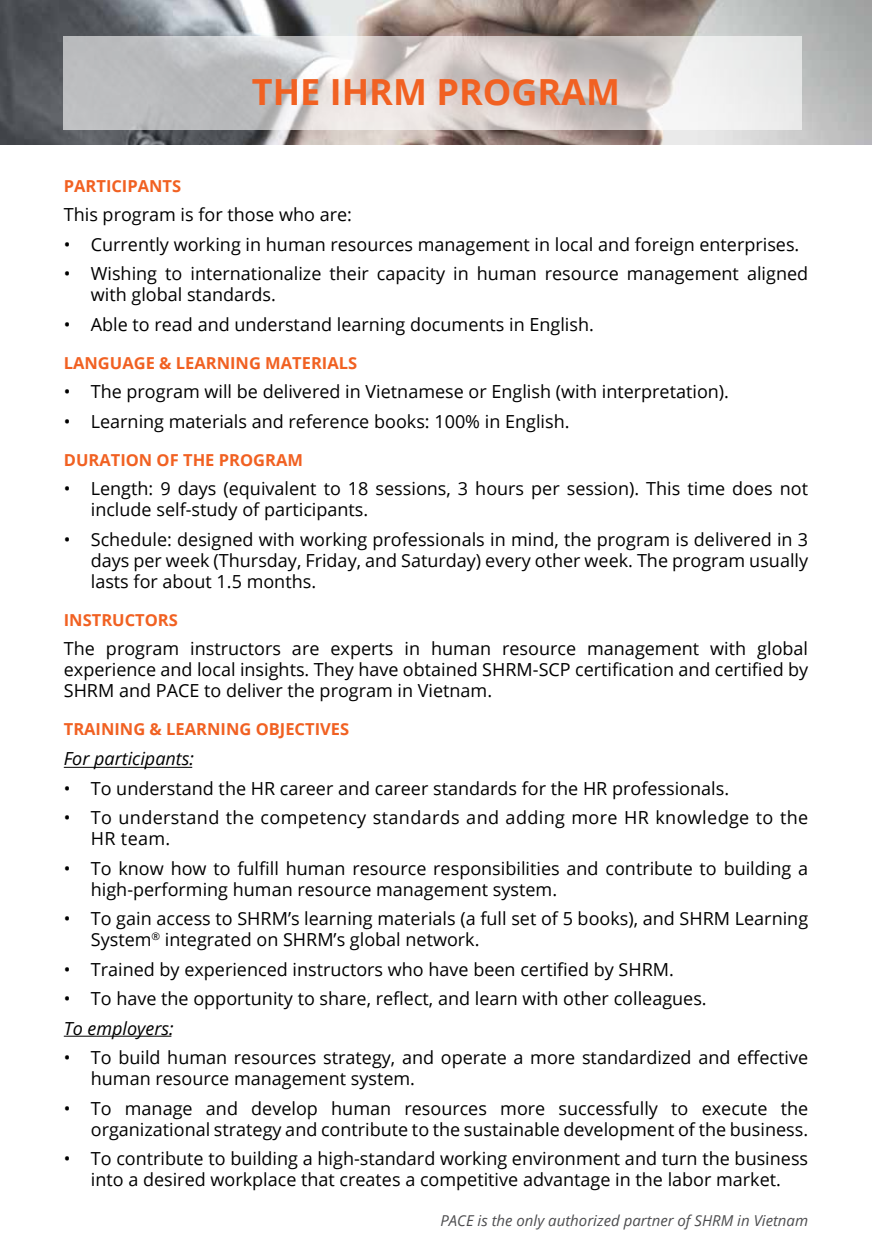
<style>
.page{position:relative;width:872px;height:1255px;background:#fff}
.page>*{position:absolute;margin:0;border:0;box-sizing:border-box;transform-origin:0 0}
.t1{font:700 36px "Open Sans";color:#f16122}
.t2{font:18px/21px "Open Sans";color:#000}
.t3{font:18px/21px "Open Sans";letter-spacing:.02em;color:#000}
.t4{font:italic 18px "Open Sans";color:#000}
.t5{font:700 16.5px "Open Sans";color:#f16122}
.t6{font:italic 15px "Open Sans";color:#4d4d4f}
</style>
<div class="page">
<img style="left:0;top:0;width:872px;height:145px">
<hr style="left:64px;top:767px;width:128px;height:1px;background:#000">
<hr style="left:64px;top:1035px;width:107px;height:1px;background:#000">
<svg style="left:64px;top:36px;width:737px;height:94px;background:#d2cfcf"></svg>
<h1 class="t1" style="left:252px;top:66px;width:370px">THE IHRM PROGRAM</h1>
<p class="t5" style="left:64px;top:174px;width:119px">PARTICIPANTS</p>
<p class="t2" style="left:64px;top:204px;width:290px">This program is for those who are:</p>
<p class="t2" style="left:64px;top:233px;width:737px">• Currently working in human resources management in local and foreign enterprises.</p>
<p class="t2" style="left:91px;top:263px;width:719px;text-indent:-27px">• Wishing to internationalize their capacity in human resource management aligned with global standards.</p>
<p class="t2" style="left:64px;top:313px;width:531px">• Able to read and understand learning documents in English.</p>
<p class="t5" style="left:64px;top:351px;width:295px">LANGUAGE &amp; LEARNING MATERIALS</p>
<p class="t2" style="left:64px;top:381px;width:667px">• The program will be delivered in Vietnamese or English (with interpretation).</p>
<p class="t2" style="left:64px;top:410px;width:507px">• Learning materials and reference books: 100% in English.</p>
<p class="t5" style="left:64px;top:448px;width:241px">DURATION OF THE PROGRAM</p>
<p class="t2" style="left:91px;top:478px;width:719px;text-indent:-27px">• Length: 9 days (equivalent to 18 sessions, 3 hours per session). This time does not include self-study of participants.</p>
<p class="t2" style="left:91px;top:528px;width:719px;text-align:justify;text-indent:-27px">• Schedule: designed with working professionals in mind, the program is delivered in 3 days per week (Thursday, Friday, and Saturday) every other week. The program usually lasts for about 1.5 months.</p>
<p class="t5" style="left:64px;top:608px;width:116px">INSTRUCTORS</p>
<p class="t2" style="left:64px;top:638px;width:746px;text-align:justify">The program instructors are experts in human resource management with global experience and local insights. They have obtained SHRM-SCP certification and certified by SHRM and PACE to deliver the program in Vietnam.</p>
<p class="t5" style="left:64px;top:717px;width:287px">TRAINING &amp; LEARNING OBJECTIVES</p>
<p class="t4" style="left:64px;top:746px;width:132px">For participants:</p>
<p class="t2" style="left:64px;top:777px;width:667px">• To understand the HR career and career standards for the HR professionals.</p>
<p class="t3" style="left:91px;top:806px;width:719px;text-indent:-27px">• To understand the competency standards and adding more HR knowledge to the<br>HR team.</p>
<p class="t2" style="left:91px;top:857px;width:719px;text-indent:-27px">• To know how to fulfill human resource responsibilities and contribute to building a high-performing human resource management system.</p>
<p class="t2" style="left:91px;top:907px;width:719px;text-indent:-27px">• To gain access to SHRM’s learning materials (a full set of 5 books), and SHRM Learning<br>System<sup>®</sup> integrated on SHRM’s global network.</p>
<p class="t2" style="left:64px;top:958px;width:611px">• Trained by experienced instructors who have been certified by SHRM.</p>
<p class="t2" style="left:64px;top:987px;width:644px">• To have the opportunity to share, reflect, and learn with other colleagues.</p>
<p class="t4" style="left:64px;top:1015px;width:111px">To employers:</p>
<p class="t2" style="left:91px;top:1046px;width:719px;text-indent:-27px">• To build human resources strategy, and operate a more standardized and effective human resource management system.</p>
<p class="t2" style="left:64px;top:1097px;width:746px;text-align:right">• To manage and develop human resources more successfully to execute the organizational strategy and contribute to the sustainable development of the business.</p>
<p class="t2" style="left:64px;top:1147px;width:746px;text-align:center">• To contribute to building a high-standard working environment and turn the business into a desired workplace that creates a competitive advantage in the labor market.</p>
<p class="t6" style="left:440px;top:1210px;width:369px">PACE is the only authorized partner of SHRM in Vietnam</p>
</div>
